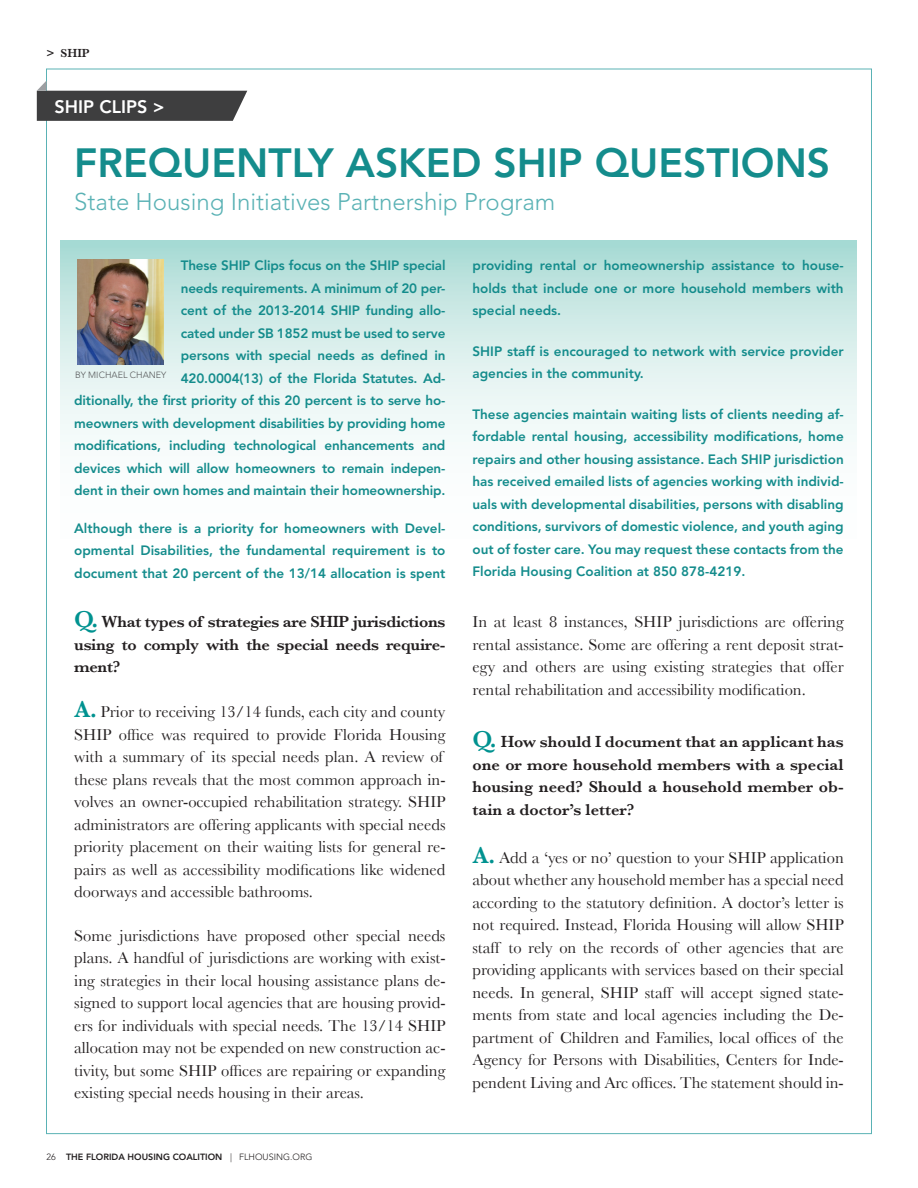
<style>
.page{position:relative;width:918px;height:1188px;background:#fff}
.page>*{position:absolute;margin:0;border:0;box-sizing:border-box;transform-origin:0 0}
.t1{font:800 40.5px "Avenir LT Std";color:#148c8c}
.t2{font:300 24px "Avenir LT Std";color:#5ab2b5}
.t3{font:800 18px "Avenir LT Std";color:#fff}
.Paragraph_Style_FHC{font:16.5px/22.5px "Baskerville";color:#231f20;text-align:justify}
.Paragraph_Style_FHC-2{font:600 16.5px/22.5px "Baskerville";letter-spacing:-.01em;color:#231f20;text-align:justify}
.Paragraph_Style_FHC-3{font:800 13.5px/22.5px "Avenir LT Std";letter-spacing:-.01em;color:#148c8c;text-align:justify}
.t4{font:600 12px "Baskerville";color:#231f20}
.t5{font:800 9px "Avenir LT Std";color:#231f20}
.t6{font:300 9px "Avenir LT Std";color:#57585a}
.s1{font-size:24px;color:#009290}
.s2{font-weight:600;font-size:24px;color:#009290}
.s3{font-weight:300}
</style>
<div class="page">
<svg style="left:61px;top:241px;width:796px;height:201px"></svg>
<svg style="left:37px;top:80px;width:210px;height:41px"></svg>
<img style="left:78px;top:260px;width:86px;height:105px">
<p class="t4" style="left:47px;top:46px;width:45px">&gt; SHIP</p>
<p class="t3" style="left:54px;top:96px;width:112px">SHIP CLIPS &gt;</p>
<p class="t1" style="left:74px;top:139px;width:757px">FREQUENTLY ASKED SHIP QUESTIONS</p>
<p class="t2" style="left:74px;top:188px;width:483px">State Housing Initiatives Partnership Program</p>
<p class="Paragraph_Style_FHC-3" style="left:74px;top:254px;width:373px;text-align:right">These SHIP Clips focus on the SHIP special<br>needs requirements. A minimum of 20 per-<br>cent of the 2013-2014 SHIP funding allo-<br>cated under SB 1852 must be used to serve<br>persons with special needs as defined in<br>420.0004(13) of the Florida Statutes. Ad-<br>ditionally, the first priority of this 20 percent is to serve ho&shy;meowners with development disabilities by providing home modifications, including technological enhancements and devices which will allow homeowners to remain indepen&shy;dent in their own homes and maintain their homeownership.</p>
<p class="Paragraph_Style_FHC-3" style="left:74px;top:517px;width:373px">Although there is a priority for homeowners with Devel&shy;opmental Disabilities, the fundamental requirement is to document that 20 percent of the 13/14 allocation is spent</p>
<p class="t6" style="left:75px;top:370px;width:93px">BY MICHAEL CHANEY</p>
<p class="Paragraph_Style_FHC-2" style="left:74px;top:611px;width:373px"><span class="s1">Q.</span> What types of strategies are SHIP jurisdictions using to comply with the special needs require&shy;ment?</p>
<p class="Paragraph_Style_FHC" style="left:74px;top:701px;width:373px;text-align:left"><span class="s2">A.</span> Prior to receiving 13/14 funds, each city and county SHIP office was required to provide Florida Housing with a summary of its special needs plan. A review of these plans reveals that the most common approach in&shy;volves an owner-occupied rehabilitation strategy. SHIP administrators are offering applicants with special needs priority placement on their waiting lists for general re&shy;pairs as well as accessibility modifications like widened doorways and accessible bathrooms.</p>
<p class="Paragraph_Style_FHC" style="left:74px;top:924px;width:373px">Some jurisdictions have proposed other special needs plans. A handful of jurisdictions are working with exist&shy;ing strategies in their local housing assistance plans de&shy;signed to support local agencies that are housing provid&shy;ers for individuals with special needs. The 13/14 SHIP allocation may not be expended on new construction ac&shy;tivity, but some SHIP offices are repairing or expanding existing special needs housing in their areas.</p>
<p class="t5" style="left:46px;top:1152px;width:267px"><span class="s3">26</span> THE FLORIDA HOUSING COALITION <span class="s3">| FLHOUSING.ORG</span></p>
<p class="Paragraph_Style_FHC-3" style="left:472px;top:254px;width:373px">providing rental or homeownership assistance to house&shy;holds that include one or more household members with special needs.</p>
<p class="Paragraph_Style_FHC-3" style="left:472px;top:340px;width:373px">SHIP staff is encouraged to network with service provider agencies in the community.</p>
<p class="Paragraph_Style_FHC-3" style="left:472px;top:403px;width:373px">These agencies maintain waiting lists of clients needing af&shy;fordable rental housing, accessibility modifications, home repairs and other housing assistance. Each SHIP jurisdiction has received emailed lists of agencies working with individ&shy;uals with developmental disabilities, persons with disabling conditions, survivors of domestic violence, and youth aging out of foster care. You may request these contacts from the Florida Housing Coalition at 850 878-4219.</p>
<p class="Paragraph_Style_FHC" style="left:472px;top:611px;width:373px">In at least 8 instances, SHIP jurisdictions are offering rental assistance. Some are offering a rent deposit strat&shy;egy and others are using existing strategies that offer rental rehabilitation and accessibility modification.</p>
<p class="Paragraph_Style_FHC-2" style="left:472px;top:731px;width:373px"><span class="s1">Q.</span> How should I document that an applicant has one or more household members with a special housing need? Should a household member ob&shy;tain a doctor’s letter?</p>
<p class="Paragraph_Style_FHC" style="left:472px;top:846px;width:373px"><span class="s2">A.</span> Add a ‘yes or no’ question to your SHIP application about whether any household member has a special need according to the statutory definition. A doctor’s letter is not required. Instead, Florida Housing will allow SHIP staff to rely on the records of other agencies that are providing applicants with services based on their special needs. In general, SHIP staff will accept signed state&shy;ments from state and local agencies including the De&shy;partment of Children and Families, local offices of the Agency for Persons with Disabilities, Centers for Inde&shy;pendent Living and Arc offices. The statement should in-</p>
</div>
